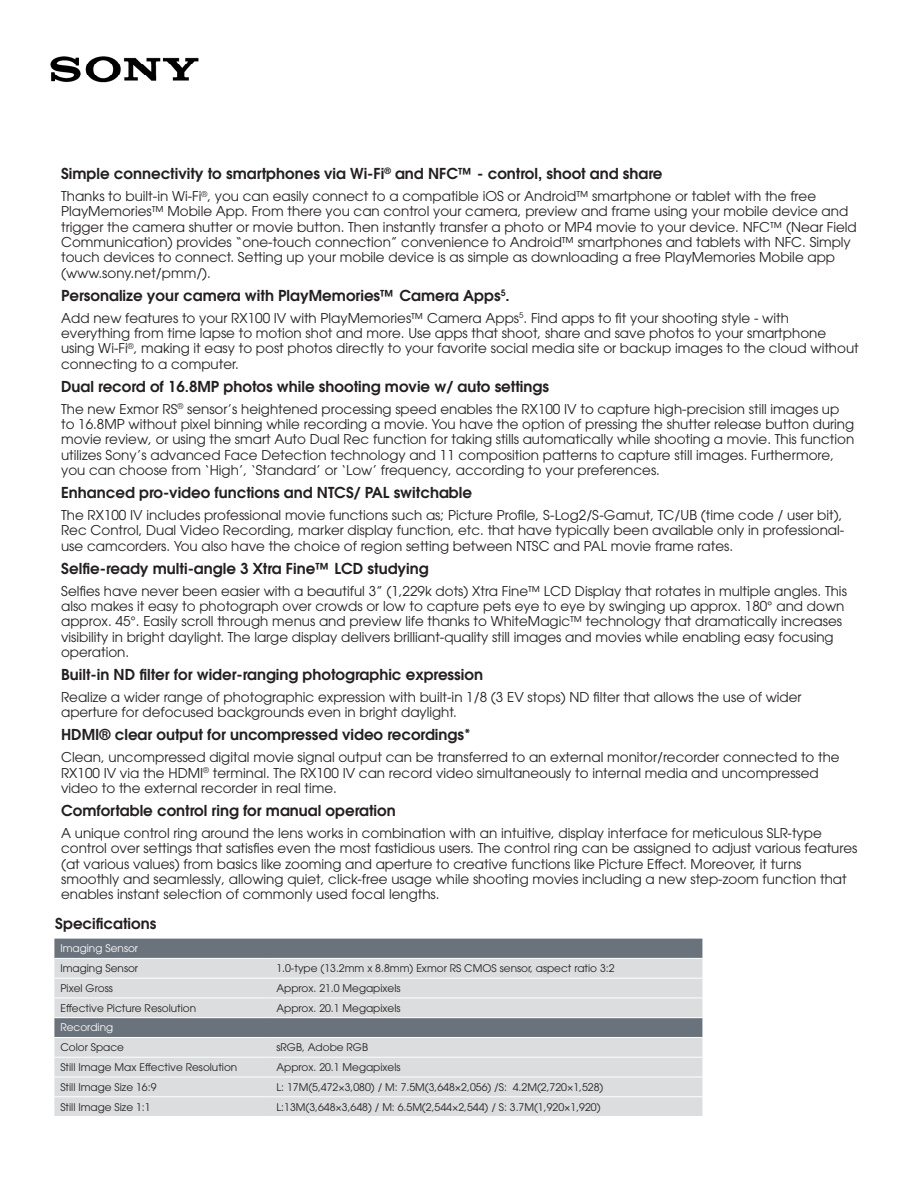
<style>
.page{position:relative;width:918px;height:1188px;background:#fff}
.page>*{position:absolute;margin:0;border:0;box-sizing:border-box;transform-origin:0 0}
.KeyFeatureTableHeade{font:600 15px "ITC Avant Garde Std";color:#231f20}
.KeyFeatureTableDescr{font:13.5px/15.3px "ITC Avant Garde Std";color:#231f20}
._7pointFont{font:10.5px "ITC Avant Garde Std";color:#231f20}
._7ptWhiteFont{font:10.5px "ITC Avant Garde Std";color:#fff}
</style>
<div class="page">
<img style="left:50px;top:56px;width:149px;height:27px">
<div style="left:54px;top:939px;width:648px;height:19px;background:#6a737b"></div>
<svg style="left:54px;top:959px;width:648px;height:157px;background:#ced0d3"></svg>
<hr style="left:54px;top:978px;width:216px;height:1px;background:#fff">
<hr style="left:270px;top:978px;width:432px;height:1px;background:#fff">
<hr style="left:54px;top:998px;width:216px;height:1px;background:#fff">
<hr style="left:270px;top:998px;width:432px;height:1px;background:#fff">
<hr style="left:54px;top:1017px;width:216px;height:1px;background:#fff">
<hr style="left:270px;top:1017px;width:432px;height:1px;background:#fff">
<hr style="left:54px;top:1037px;width:216px;height:1px;background:#fff">
<hr style="left:270px;top:1037px;width:432px;height:1px;background:#fff">
<hr style="left:54px;top:1057px;width:216px;height:1px;background:#fff">
<hr style="left:270px;top:1057px;width:432px;height:1px;background:#fff">
<hr style="left:54px;top:1077px;width:216px;height:1px;background:#fff">
<hr style="left:270px;top:1077px;width:432px;height:1px;background:#fff">
<hr style="left:54px;top:1096px;width:216px;height:1px;background:#fff">
<hr style="left:270px;top:1096px;width:432px;height:1px;background:#fff">
<p class="KeyFeatureTableHeade" style="left:61px;top:164px;width:603px">Simple connectivity to smartphones via Wi-Fi<sup>®</sup> and NFC™ - control, shoot and share</p>
<p class="KeyFeatureTableDescr" style="left:61px;top:188px;width:797px">Thanks to built-in Wi-Fi<sup>®</sup>, you can easily connect to a compatible iOS or Android™ smartphone or tablet with the free PlayMemories™ Mobile App. From there you can control your camera, preview and frame using your mobile device and trigger the camera shutter or movie button. Then instantly transfer a photo or MP4 movie to your device. NFC™ (Near Field Communication) provides “one-touch connection” convenience to Android™ smartphones and tablets with NFC. Simply touch devices to connect. Setting up your mobile device is as simple as downloading a free PlayMemories Mobile app (www.sony.net/pmm/).</p>
<p class="KeyFeatureTableHeade" style="left:61px;top:285px;width:450px">Personalize your camera with PlayMemories™ Camera Apps<sup>5</sup>.</p>
<p class="KeyFeatureTableDescr" style="left:61px;top:310px;width:799px">Add new features to your RX100 IV with PlayMemories™ Camera Apps<sup>5</sup>. Find apps to fit your shooting style - with everything from time lapse to motion shot and more. Use apps that shoot, share and save photos to your smartphone using Wi-Fi<sup>®</sup>, making it easy to post photos directly to your favorite social media site or backup images to the cloud without connecting to a computer.</p>
<p class="KeyFeatureTableHeade" style="left:61px;top:376px;width:489px">Dual record of 16.8MP photos while shooting movie w/ auto settings</p>
<p class="KeyFeatureTableDescr" style="left:61px;top:401px;width:795px">The new Exmor RS<sup>®</sup> sensor’s heightened processing speed enables the RX100 IV to capture high-precision still images up to 16.8MP without pixel binning while recording a movie. You have the option of pressing the shutter release button during movie review, or using the smart Auto Dual Rec function for taking stills automatically while shooting a movie. This function utilizes Sony’s advanced Face Detection technology and 11 composition patterns to capture still images. Furthermore, you can choose from ‘High’, ‘Standard’ or ‘Low’ frequency, according to your preferences.</p>
<p class="KeyFeatureTableHeade" style="left:61px;top:483px;width:412px">Enhanced pro-video functions and NTCS/ PAL switchable</p>
<p class="KeyFeatureTableDescr" style="left:61px;top:507px;width:785px">The RX100 IV includes professional movie functions such as; Picture Profile, S-Log2/S-Gamut, TC/UB (time code / user bit),<br>Rec Control, Dual Video Recording, marker display function, etc. that have typically been available only in professional&shy;use camcorders. You also have the choice of region setting between NTSC and PAL movie frame rates.</p>
<p class="KeyFeatureTableHeade" style="left:61px;top:558px;width:369px">Selfie-ready multi-angle 3 Xtra Fine™ LCD studying</p>
<p class="KeyFeatureTableDescr" style="left:61px;top:583px;width:787px">Selfies have never been easier with a beautiful 3” (1,229k dots) Xtra Fine™ LCD Display that rotates in multiple angles. This also makes it easy to photograph over crowds or low to capture pets eye to eye by swinging up approx. 180° and down approx. 45°. Easily scroll through menus and preview life thanks to WhiteMagic™ technology that dramatically increases visibility in bright daylight. The large display delivers brilliant-quality still images and movies while enabling easy focusing operation.</p>
<p class="KeyFeatureTableHeade" style="left:61px;top:665px;width:423px">Built-in ND filter for wider-ranging photographic expression</p>
<p class="KeyFeatureTableDescr" style="left:61px;top:689px;width:742px">Realize a wider range of photographic expression with built-in 1/8 (3 EV stops) ND filter that allows the use of wider aperture for defocused backgrounds even in bright daylight.</p>
<p class="KeyFeatureTableHeade" style="left:61px;top:725px;width:411px">HDMI® clear output for uncompressed video recordings*</p>
<p class="KeyFeatureTableDescr" style="left:61px;top:750px;width:780px">Clean, uncompressed digital movie signal output can be transferred to an external monitor/recorder connected to the<br>RX100 IV via the HDMI<sup>®</sup> terminal. The RX100 IV can record video simultaneously to internal media and uncompressed video to the external recorder in real time.</p>
<p class="KeyFeatureTableHeade" style="left:61px;top:801px;width:336px">Comfortable control ring for manual operation</p>
<p class="KeyFeatureTableDescr" style="left:61px;top:825px;width:798px">A unique control ring around the lens works in combination with an intuitive, display interface for meticulous SLR-type control over settings that satisfies even the most fastidious users. The control ring can be assigned to adjust various features (at various values) from basics like zooming and aperture to creative functions like Picture Effect. Moreover, it turns smoothly and seamlessly, allowing quiet, click-free usage while shooting movies including a new step-zoom function that enables instant selection of commonly used focal lengths.</p>
<p class="KeyFeatureTableHeade" style="left:55px;top:914px;width:103px">Specifications</p>
<p class="_7ptWhiteFont" style="left:60px;top:942px;width:79px">Imaging Sensor</p>
<p class="_7pointFont" style="left:60px;top:962px;width:79px">Imaging Sensor</p>
<p class="_7pointFont" style="left:276px;top:962px;width:340px">1.0-type (13.2mm x 8.8mm) Exmor RS CMOS sensor, aspect ratio 3:2</p>
<p class="_7pointFont" style="left:60px;top:982px;width:54px">Pixel Gross</p>
<p class="_7pointFont" style="left:276px;top:982px;width:126px">Approx. 21.0 Megapixels</p>
<p class="_7pointFont" style="left:60px;top:1001px;width:137px">Effective Picture Resolution</p>
<p class="_7pointFont" style="left:276px;top:1001px;width:126px">Approx. 20.1 Megapixels</p>
<p class="_7ptWhiteFont" style="left:60px;top:1021px;width:54px">Recording</p>
<p class="_7pointFont" style="left:60px;top:1041px;width:65px">Color Space</p>
<p class="_7pointFont" style="left:276px;top:1041px;width:93px">sRGB, Adobe RGB</p>
<p class="_7pointFont" style="left:60px;top:1061px;width:178px">Still Image Max Effective Resolution</p>
<p class="_7pointFont" style="left:276px;top:1061px;width:126px">Approx. 20.1 Megapixels</p>
<p class="_7pointFont" style="left:60px;top:1080px;width:98px">Still Image Size 16:9</p>
<p class="_7pointFont" style="left:276px;top:1080px;width:329px">L: 17M(5,472×3,080) / M: 7.5M(3,648×2,056) /S: 4.2M(2,720×1,528)</p>
<p class="_7pointFont" style="left:60px;top:1100px;width:92px">Still Image Size 1:1</p>
<p class="_7pointFont" style="left:276px;top:1100px;width:326px">L:13M(3,648×3,648) / M: 6.5M(2,544×2,544) / S: 3.7M(1,920×1,920)</p>
</div>
